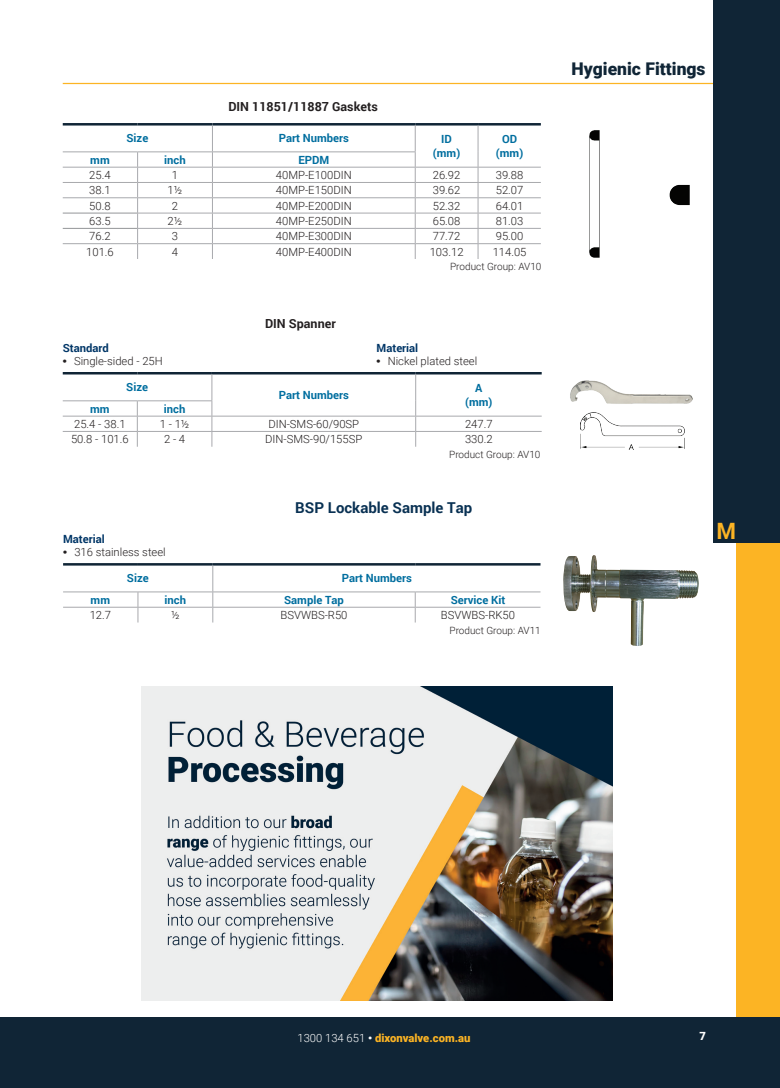
<style>
.page{position:relative;width:780px;height:1088px;background:#fff}
.page>*{position:absolute;margin:0;border:0;box-sizing:border-box;transform-origin:0 0}
.t1{font:700 22.5px "Roboto";color:#fcb424}
.t2{font:900 17.5px "Roboto";color:#102536}
._2023_Product_Heading{font:700 15px "Roboto";color:#093153}
._2023_Product_Sub-heading{font:700 12.5px "Roboto";color:#231f20}
._2023_Table_Content{font:300 11.25px "Roboto";color:#231f20}
._2023_Table_Header{font:700 11.25px "Roboto";color:#006e9f}
.t3{font:900 11.25px "Roboto";color:#fcb424}
._2023_Body_Text_Header{font:700 11.25px "Roboto";color:#003667}
.t4{font:900 11.25px "Roboto";color:#fff}
._2023_Product_Code{font:300 10px "Roboto";color:#231f20}
.s1{font-family:"Arial";font-weight:700}
.s2{font-weight:300;color:#fff}
.s3{color:#fff}
</style>
<div class="page">
<div style="left:736px;top:103px;width:44px;height:985px;background:#fcb424"></div>
<div style="left:0;top:1017px;width:780px;height:71px;background:#102536"></div>
<hr style="left:63px;top:83px;width:717px;height:1px;background:#fcb424">
<div style="left:713px;top:0;width:67px;height:542px;background:#102536"></div>
<img style="left:589px;top:130px;width:101px;height:128px">
<hr style="left:415px;top:167px;width:63px;height:1px;background:#a8a9ad">
<hr style="left:478px;top:167px;width:63px;height:1px;background:#a8a9ad">
<hr style="left:415px;top:182px;width:63px;height:1px;background:#a8a9ad">
<hr style="left:478px;top:182px;width:63px;height:1px;background:#a8a9ad">
<hr style="left:415px;top:197px;width:63px;height:1px;background:#a8a9ad">
<hr style="left:478px;top:197px;width:63px;height:1px;background:#a8a9ad">
<hr style="left:415px;top:213px;width:63px;height:1px;background:#a8a9ad">
<hr style="left:478px;top:213px;width:63px;height:1px;background:#a8a9ad">
<hr style="left:415px;top:228px;width:63px;height:1px;background:#a8a9ad">
<hr style="left:478px;top:228px;width:63px;height:1px;background:#a8a9ad">
<hr style="left:415px;top:243px;width:63px;height:1px;background:#a8a9ad">
<hr style="left:478px;top:243px;width:63px;height:1px;background:#a8a9ad">
<hr style="left:212px;top:182px;width:203px;height:1px;background:#a8a9ad">
<hr style="left:212px;top:197px;width:203px;height:1px;background:#a8a9ad">
<hr style="left:212px;top:213px;width:203px;height:1px;background:#a8a9ad">
<hr style="left:212px;top:228px;width:203px;height:1px;background:#a8a9ad">
<hr style="left:212px;top:243px;width:203px;height:1px;background:#a8a9ad">
<hr style="left:63px;top:123px;width:75px;height:3px;background:#102536">
<hr style="left:138px;top:123px;width:74px;height:3px;background:#102536">
<hr style="left:212px;top:167px;width:203px;height:1px;background:#a8a9ad">
<hr style="left:415px;top:123px;width:63px;height:3px;background:#102536">
<hr style="left:478px;top:123px;width:63px;height:3px;background:#102536">
<svg style="left:477px;top:126px;width:1px;height:133px"></svg>
<hr style="left:212px;top:123px;width:203px;height:3px;background:#102536">
<svg style="left:63px;top:126px;width:150px;height:133px"></svg>
<svg style="left:415px;top:126px;width:1px;height:133px"></svg>
<hr style="left:212px;top:152px;width:203px;height:1px;background:#a8a9ad">
<hr style="left:63px;top:228px;width:74px;height:1px;background:#939598">
<hr style="left:63px;top:243px;width:75px;height:1px;background:#a8a9ad">
<hr style="left:213px;top:607px;width:202px;height:1px;background:#a8a9ad">
<hr style="left:415px;top:607px;width:125px;height:1px;background:#a8a9ad">
<hr style="left:63px;top:563px;width:75px;height:2px;background:#102536">
<hr style="left:138px;top:563px;width:75px;height:2px;background:#102536">
<hr style="left:213px;top:563px;width:202px;height:2px;background:#102536">
<hr style="left:415px;top:563px;width:125px;height:2px;background:#102536">
<svg style="left:63px;top:565px;width:150px;height:57px"></svg>
<hr style="left:213px;top:592px;width:202px;height:1px;background:#a8a9ad">
<hr style="left:415px;top:592px;width:125px;height:1px;background:#a8a9ad">
<svg style="left:415px;top:592px;width:1px;height:30px"></svg>
<img style="left:563px;top:555px;width:136px;height:91px">
<hr style="left:415px;top:416px;width:126px;height:1px;background:#a8a9ad">
<hr style="left:415px;top:431px;width:126px;height:1px;background:#a8a9ad">
<hr style="left:212px;top:416px;width:203px;height:1px;background:#a8a9ad">
<hr style="left:212px;top:431px;width:203px;height:1px;background:#a8a9ad">
<hr style="left:63px;top:372px;width:74px;height:2px;background:#102536">
<hr style="left:137px;top:372px;width:75px;height:2px;background:#102536">
<hr style="left:212px;top:372px;width:203px;height:2px;background:#102536">
<hr style="left:415px;top:372px;width:126px;height:2px;background:#102536">
<svg style="left:415px;top:374px;width:1px;height:73px"></svg>
<svg style="left:63px;top:374px;width:149px;height:73px"></svg>
<img style="left:570px;top:380px;width:122px;height:24px">
<img style="left:581px;top:413px;width:103px;height:36px">
<img style="left:141px;top:686px;width:471px;height:314px">
<p class="_2023_Product_Sub-heading" style="left:228px;top:98px;width:151px">DIN 11851/11887 Gaskets</p>
<p class="_2023_Table_Header" style="left:126px;top:130px;width:23px">Size</p>
<p class="_2023_Table_Header" style="left:279px;top:130px;width:72px">Part Numbers</p>
<p class="_2023_Table_Header" style="left:441px;top:131px;width:12px">ID</p>
<p class="_2023_Table_Header" style="left:433px;top:145px;width:29px">(mm)</p>
<p class="_2023_Table_Header" style="left:502px;top:131px;width:17px">OD</p>
<p class="_2023_Table_Header" style="left:496px;top:145px;width:29px">(mm)</p>
<p class="_2023_Table_Header" style="left:90px;top:152px;width:21px">mm</p>
<p class="_2023_Table_Header" style="left:164px;top:152px;width:23px">inch</p>
<p class="_2023_Table_Header" style="left:298px;top:152px;width:32px">EPDM</p>
<p class="_2023_Table_Content" style="left:89px;top:167px;width:23px">25.4</p>
<p class="_2023_Table_Content" style="left:172px;top:167px;width:8px">1</p>
<p class="_2023_Table_Content" style="left:276px;top:167px;width:77px">40MP-E100DIN</p>
<p class="_2023_Table_Content" style="left:433px;top:167px;width:29px">26.92</p>
<p class="_2023_Table_Content" style="left:495px;top:167px;width:29px">39.88</p>
<p class="_2023_Table_Content" style="left:89px;top:182px;width:23px">38.1</p>
<p class="_2023_Table_Content" style="left:168px;top:182px;width:16px">1½</p>
<p class="_2023_Table_Content" style="left:276px;top:182px;width:77px">40MP-E150DIN</p>
<p class="_2023_Table_Content" style="left:433px;top:182px;width:29px">39.62</p>
<p class="_2023_Table_Content" style="left:495px;top:182px;width:29px">52.07</p>
<p class="_2023_Table_Content" style="left:89px;top:198px;width:23px">50.8</p>
<p class="_2023_Table_Content" style="left:172px;top:198px;width:8px">2</p>
<p class="_2023_Table_Content" style="left:276px;top:198px;width:77px">40MP-E200DIN</p>
<p class="_2023_Table_Content" style="left:433px;top:198px;width:29px">52.32</p>
<p class="_2023_Table_Content" style="left:495px;top:198px;width:29px">64.01</p>
<p class="_2023_Table_Content" style="left:89px;top:213px;width:23px">63.5</p>
<p class="_2023_Table_Content" style="left:168px;top:213px;width:16px">2½</p>
<p class="_2023_Table_Content" style="left:276px;top:213px;width:77px">40MP-E250DIN</p>
<p class="_2023_Table_Content" style="left:433px;top:213px;width:29px">65.08</p>
<p class="_2023_Table_Content" style="left:495px;top:213px;width:29px">81.03</p>
<p class="_2023_Table_Content" style="left:89px;top:228px;width:23px">76.2</p>
<p class="_2023_Table_Content" style="left:172px;top:228px;width:8px">3</p>
<p class="_2023_Table_Content" style="left:276px;top:228px;width:77px">40MP-E300DIN</p>
<p class="_2023_Table_Content" style="left:433px;top:228px;width:29px">77.72</p>
<p class="_2023_Table_Content" style="left:495px;top:228px;width:29px">95.00</p>
<p class="_2023_Table_Content" style="left:86px;top:244px;width:29px">101.6</p>
<p class="_2023_Table_Content" style="left:172px;top:244px;width:8px">4</p>
<p class="_2023_Table_Content" style="left:276px;top:244px;width:77px">40MP-E400DIN</p>
<p class="_2023_Table_Content" style="left:429px;top:244px;width:35px">103.12</p>
<p class="_2023_Table_Content" style="left:492px;top:244px;width:35px">114.05</p>
<p class="_2023_Product_Code" style="left:450px;top:259px;width:93px">Product Group: AV10</p>
<p class="_2023_Body_Text_Header" style="left:63px;top:340px;width:48px">Standard</p>
<p class="_2023_Table_Content" style="left:63px;top:353px;width:102px"><span class="s1">•</span> Single-sided - 25H</p>
<p class="_2023_Product_Sub-heading" style="left:265px;top:315px;width:72px">DIN Spanner</p>
<p class="_2023_Body_Text_Header" style="left:376px;top:340px;width:43px">Material</p>
<p class="_2023_Table_Content" style="left:376px;top:353px;width:102px"><span class="s1">•</span> Nickel plated steel</p>
<p class="_2023_Table_Header" style="left:126px;top:379px;width:23px">Size</p>
<p class="_2023_Table_Header" style="left:475px;top:380px;width:9px">A</p>
<p class="_2023_Table_Header" style="left:465px;top:394px;width:29px">(mm)</p>
<p class="_2023_Table_Header" style="left:279px;top:387px;width:72px">Part Numbers</p>
<p class="_2023_Table_Header" style="left:90px;top:401px;width:21px">mm</p>
<p class="_2023_Table_Header" style="left:164px;top:401px;width:23px">inch</p>
<p class="_2023_Table_Content" style="left:74px;top:416px;width:53px">25.4 - 38.1</p>
<p class="_2023_Table_Content" style="left:160px;top:416px;width:31px">1 - 1½</p>
<p class="_2023_Table_Content" style="left:268px;top:416px;width:92px">DIN-SMS-60/90SP</p>
<p class="_2023_Table_Content" style="left:465px;top:416px;width:29px">247.7</p>
<p class="_2023_Table_Content" style="left:71px;top:432px;width:59px">50.8 - 101.6</p>
<p class="_2023_Table_Content" style="left:164px;top:432px;width:23px">2 - 4</p>
<p class="_2023_Table_Content" style="left:265px;top:432px;width:99px">DIN-SMS-90/155SP</p>
<p class="_2023_Table_Content" style="left:465px;top:432px;width:29px">330.2</p>
<p class="_2023_Product_Code" style="left:449px;top:447px;width:93px">Product Group: AV10</p>
<p class="_2023_Body_Text_Header" style="left:63px;top:531px;width:43px">Material</p>
<p class="_2023_Table_Content" style="left:63px;top:544px;width:104px"><span class="s1">•</span> 316 stainless steel</p>
<p class="_2023_Product_Heading" style="left:295px;top:497px;width:178px">BSP Lockable Sample Tap</p>
<p class="_2023_Table_Header" style="left:127px;top:570px;width:23px">Size</p>
<p class="_2023_Table_Header" style="left:342px;top:570px;width:72px">Part Numbers</p>
<p class="_2023_Table_Header" style="left:91px;top:592px;width:21px">mm</p>
<p class="_2023_Table_Header" style="left:165px;top:592px;width:23px">inch</p>
<p class="_2023_Table_Header" style="left:284px;top:592px;width:61px">Sample Tap</p>
<p class="_2023_Table_Header" style="left:450px;top:592px;width:56px">Service Kit</p>
<p class="_2023_Table_Content" style="left:90px;top:607px;width:23px">12.7</p>
<p class="_2023_Table_Content" style="left:171px;top:607px;width:10px">½</p>
<p class="_2023_Table_Content" style="left:280px;top:607px;width:68px">BSVWBS-R50</p>
<p class="_2023_Table_Content" style="left:441px;top:607px;width:76px">BSVWBS-RK50</p>
<p class="_2023_Product_Code" style="left:449px;top:623px;width:93px">Product Group: AV11</p>
<h2 class="t2" style="left:571px;top:56px;width:135px">Hygienic Fittings</h2>
<h1 class="t1" style="left:716px;top:515px;width:21px">M</h1>
<p class="t3" style="left:297px;top:1030px;width:174px"><span class="s2">1300 134 651</span> <span class="s3">•</span> dixonvalve.com.au</p>
<p class="t4" style="left:699px;top:1028px;width:8px">7</p>
</div>
